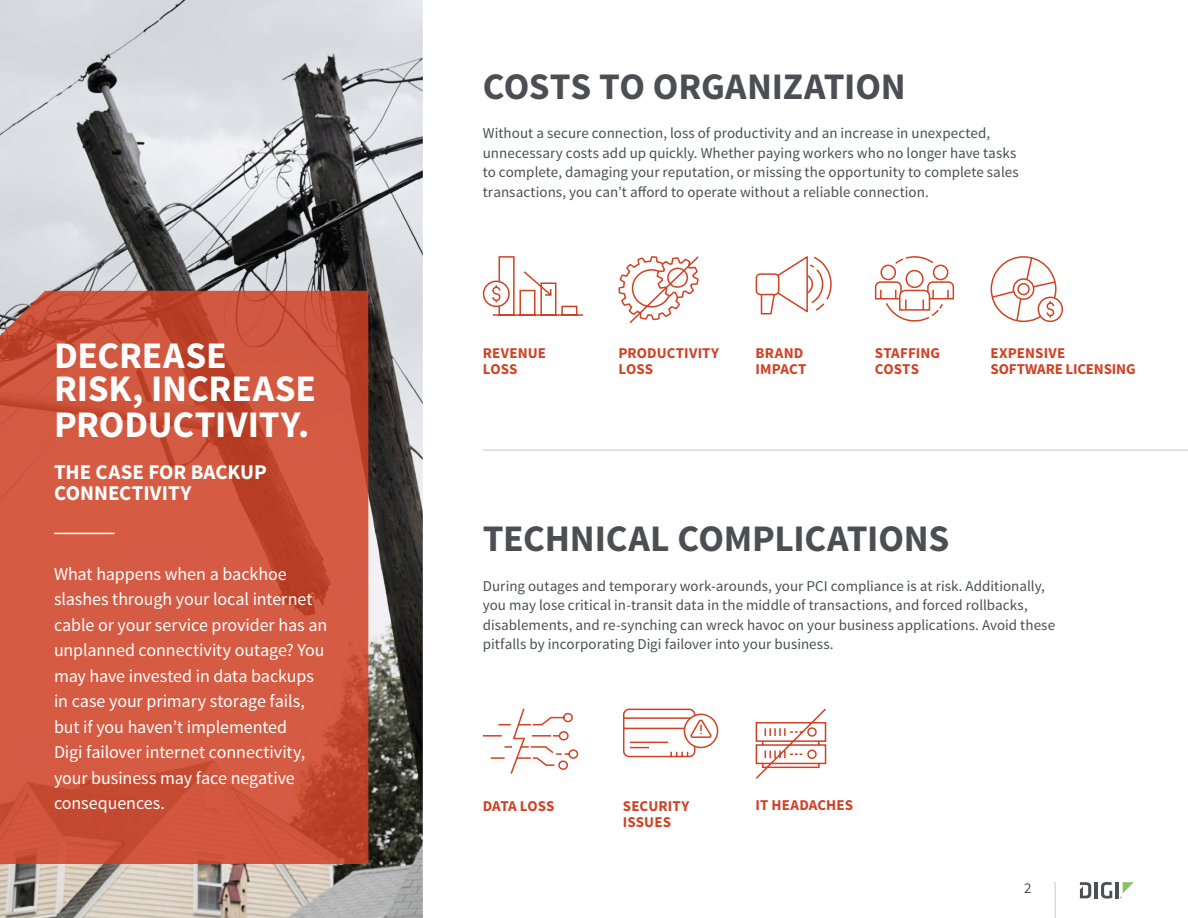
<style>
.page{position:relative;width:1188px;height:918px;background:#fff}
.page>*{position:absolute;margin:0;border:0;box-sizing:border-box;transform-origin:0 0}
.t1{font:700 37.5px "Source Sans Pro";letter-spacing:-.005em;color:#4b4f53}
.t2{font:700 37.5px/34.5px "Source Sans Pro";letter-spacing:-.005em;color:#fff}
.t3{font:700 21px/21px "Source Sans Pro";color:#fff}
.t4{font:18px/25.5px "Source Sans Pro";letter-spacing:-.005em;color:#fff}
.t5{font:15px/19.5px "Source Sans Pro";letter-spacing:.005em;color:#4b4f53}
.t6{font:700 15px/16.5px "Source Sans Pro";letter-spacing:.005em;color:#d14124}
</style>
<div class="page">
<hr style="left:1095px;top:882px;width:3px;height:16px;background:#4b4f53">
<svg style="left:1101px;top:882px;width:11px;height:17px"></svg>
<hr style="left:1116px;top:882px;width:3px;height:16px;background:#4b4f53">
<svg style="left:1080px;top:882px;width:11px;height:16px"></svg>
<svg style="left:1120px;top:882px;width:14px;height:16px"></svg>
<hr style="left:1054px;top:882px;width:2px;height:36px;background:#d8d9da">
<img style="left:0;top:0;width:423px;height:918px">
<svg style="left:755px;top:708px;width:72px;height:71px"></svg>
<svg style="left:684px;top:714px;width:34px;height:33px"></svg>
<div style="left:684px;top:714px;width:34px;height:34px;border:2px solid #d14124;border-radius:50%"></div>
<svg style="left:622px;top:708px;width:90px;height:50px"></svg>
<svg style="left:482px;top:708px;width:97px;height:66px"></svg>
<svg style="left:0;top:291px;width:368px;height:573px;background:#ce553d"></svg>
<hr style="left:54px;top:533px;width:60px;height:1px;background:#fff">
<div style="left:483px;top:281px;width:27px;height:26px;border:2px solid #d14124;border-radius:50%"></div>
<svg style="left:491px;top:256px;width:93px;height:60px"></svg>
<svg style="left:618px;top:256px;width:81px;height:67px"></svg>
<svg style="left:755px;top:256px;width:77px;height:59px"></svg>
<svg style="left:874px;top:256px;width:81px;height:66px"></svg>
<div style="left:1038px;top:297px;width:25px;height:25px;border:2px solid #d14124;border-radius:50%"></div>
<svg style="left:991px;top:256px;width:66px;height:66px"></svg>
<hr style="left:483px;top:449px;width:705px;height:2px;background:#d8d9da">
<h1 class="t2" style="left:54px;top:340px;width:264px">DECREASE<br>RISK, INCREASE<br>PRODUCTIVITY.</h1>
<h2 class="t3" style="left:54px;top:462px;width:214px">THE CASE FOR BACKUP<br>CONNECTIVITY</h2>
<p class="t4" style="left:54px;top:562px;width:275px">What happens when a backhoe slashes through your local internet cable or your service provider has an unplanned connectivity outage? You may have invested in data backups in case your primary storage fails, but if you haven’t implemented<br>Digi failover internet connectivity, your business may face negative consequences.</p>
<h1 class="t1" style="left:483px;top:62px;width:425px">COSTS TO ORGANIZATION</h1>
<p class="t5" style="left:483px;top:124px;width:537px">Without a secure connection, loss of productivity and an increase in unexpected, unnecessary costs add up quickly. Whether paying workers who no longer have tasks to complete, damaging your reputation, or missing the opportunity to complete sales transactions, you can’t afford to operate without a reliable connection.</p>
<p class="t6" style="left:483px;top:345px;width:65px">REVENUE<br>LOSS</p>
<p class="t6" style="left:618px;top:345px;width:102px">PRODUCTIVITY<br>LOSS</p>
<p class="t6" style="left:756px;top:345px;width:52px">BRAND<br>IMPACT</p>
<p class="t6" style="left:875px;top:345px;width:67px">STAFFING<br>COSTS</p>
<p class="t6" style="left:991px;top:345px;width:147px">EXPENSIVE<br>SOFTWARE LICENSING</p>
<h1 class="t1" style="left:483px;top:515px;width:468px">TECHNICAL COMPLICATIONS</h1>
<p class="t5" style="left:483px;top:576px;width:574px">During outages and temporary work-arounds, your PCI compliance is at risk. Additionally, you may lose critical in-transit data in the middle of transactions, and forced rollbacks, disablements, and re-synching can wreck havoc on your business applications. Avoid these pitfalls by incorporating Digi failover into your business.</p>
<p class="t6" style="left:483px;top:798px;width:73px">DATA LOSS</p>
<p class="t6" style="left:623px;top:798px;width:68px">SECURITY</p>
<p class="t6" style="left:756px;top:798px;width:99px">IT HEADACHES</p>
<p class="t6" style="left:623px;top:814px;width:50px">ISSUES</p>
<p class="t5" style="left:1024px;top:879px;width:9px">2</p>
</div>
